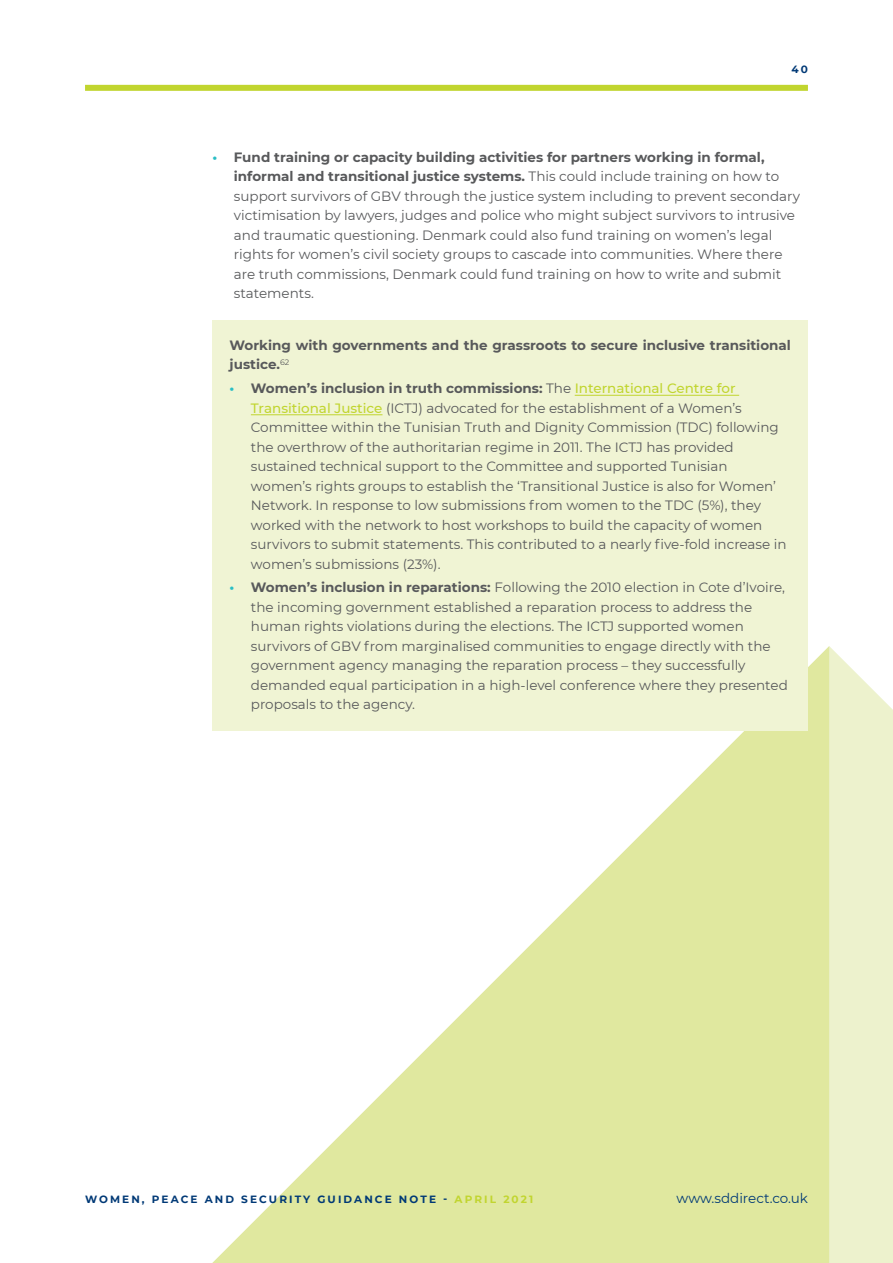
<style>
.page{position:relative;width:893px;height:1263px;background:#fff}
.page>*{position:absolute;margin:0;border:0;box-sizing:border-box;transform-origin:0 0}
.t1{font:13.5px/19.5px "Montserrat";color:#58595b}
.t2{font:700 13.5px/19.5px "Montserrat";color:#58595b}
.t3{font:13.5px "Montserrat";color:#003976}
.t4{font:700 10.5px "Montserrat";letter-spacing:.2em;color:#003976}
.s1{font-weight:700;color:#2abec5}
.s2{font-weight:700}
.s3{font-weight:500;color:#c1d52f}
.s4{color:#c1d52f}
</style>
<div class="page">
<svg style="left:212px;top:646px;width:617px;height:617px;fill:#e0e89f"></svg>
<div style="left:829px;top:646px;width:64px;height:617px;background:#edf2cd"></div>
<div style="left:85px;top:85px;width:723px;height:6px;background:#c1d52f"></div>
<div style="left:213px;top:320px;width:595px;height:410px;background:#f0f4d4"></div>
<hr style="left:575px;top:395px;width:164px;height:1px;background:#c1d52f">
<hr style="left:251px;top:414px;width:131px;height:1px;background:#c1d52f">
<p class="t4" style="left:791px;top:61px;width:18px">40</p>
<p class="t1" style="left:234px;top:147px;width:568px;text-indent:-21px"><span class="s1">•</span> <span class="s2">Fund training or capacity building activities for partners working in formal, informal and transitional justice systems.</span> This could include training on how to support survivors of GBV through the justice system including to prevent secondary victimisation by lawyers, judges and police who might subject survivors to intrusive and traumatic questioning. Denmark could also fund training on women’s legal rights for women’s civil society groups to cascade into communities. Where there are truth commissions, Denmark could fund training on how to write and submit statements.</p>
<p class="t2" style="left:230px;top:335px;width:563px">Working with governments and the grassroots to secure inclusive transitional justice.<sup>62</sup></p>
<p class="t1" style="left:251px;top:378px;width:537px;text-indent:-21px"><span class="s1">•</span> <span class="s2">Women’s inclusion in truth commissions:</span> The <span class="s3">International Centre for Transitional Justice</span> (ICTJ) advocated for the establishment of a Women’s Committee within the Tunisian Truth and Dignity Commission (TDC) following the overthrow of the authoritarian regime in 2011. The ICTJ has provided sustained technical support to the Committee and supported Tunisian women’s rights groups to establish the ‘Transitional Justice is also for Women’ Network. In response to low submissions from women to the TDC (5%), they worked with the network to host workshops to build the capacity of women survivors to submit statements. This contributed to a nearly five-fold increase in women’s submissions (23%).</p>
<p class="t1" style="left:251px;top:577px;width:538px;text-indent:-21px"><span class="s1">•</span> <span class="s2">Women’s inclusion in reparations:</span> Following the 2010 election in Cote d’Ivoire, the incoming government established a reparation process to address the human rights violations during the elections. The ICTJ supported women survivors of GBV from marginalised communities to engage directly with the government agency managing the reparation process – they successfully demanded equal participation in a high-level conference where they presented proposals to the agency.</p>
<p class="t4" style="left:85px;top:1192px;width:450px">WOMEN, PEACE AND SECURITY GUIDANCE NOTE - <span class="s4">APRIL 2021</span></p>
<p class="t3" style="left:677px;top:1189px;width:133px">www.sddirect.co.uk</p>
</div>
